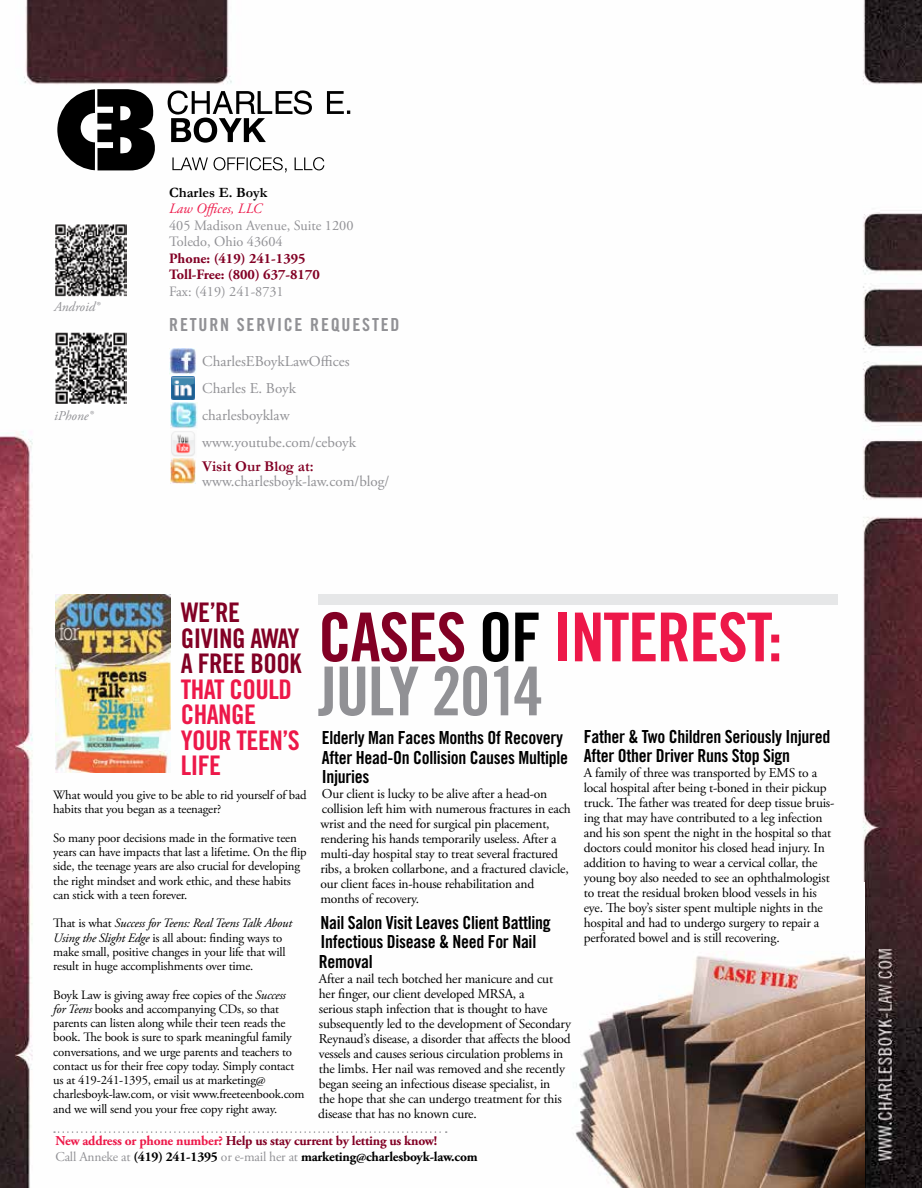
<style>
.page{position:relative;width:922px;height:1188px;background:#fff}
.page>*{position:absolute;margin:0;border:0;box-sizing:border-box;transform-origin:0 0}
.t1{font:67.5px/54px "Trade Gothic Bold Cond Twenty";letter-spacing:-.02em;color:#ed1849}
.t2{font:27px/25.5px "Trade Gothic Bold Cond Twenty";letter-spacing:-.02em;color:#ed1849}
.t3{font:27px/25.5px "Trade Gothic Bold Cond Twenty";letter-spacing:-.02em;color:#820024}
.t4{font:18px/19.5px "Trade Gothic Bold Cond Twenty";letter-spacing:-.015em;color:#000}
.t5{font:18px "Trade Gothic Bold Cond Twenty";letter-spacing:.1em;color:#919195}
.t6{font:15px/27px "Adobe Garamond Pro";color:#919195}
.t7{font:700 15px "Garamond";color:#820024}
.t8{font:14.25px/16.5px "Adobe Garamond Pro";color:#919195}
.t9{font:700 14.25px/16.5px "Adobe Garamond Pro";color:#820024}
.t10{font:italic 14.25px "Adobe Garamond Pro";color:#ed1849}
.t11{font:700 14.25px "Garamond";color:#000}
.t12{font:13.5px/15px "Adobe Garamond Pro";letter-spacing:-.015em;color:#000}
.t13{font:700 13.5px/16.5px "Adobe Garamond Pro";letter-spacing:-.015em;color:#000}
.t14{font:italic 13.5px "Adobe Garamond Pro";color:#919195}
.t15{font:12.75px/14.2px "Adobe Garamond Pro";letter-spacing:-.015em;color:#000}
.s1{font-style:italic}
.s2{color:#820024}
.s3{color:#000}
.s4{color:#919195}
.s5{color:#ed1849}
.s6{font-weight:400;color:#919195}
</style>
<div class="page">
<img style="left:0;top:0;width:922px;height:1188px">
<div style="left:318px;top:594px;width:519px;height:10px;background:#e6e7e8"></div>
<img style="left:54px;top:223px;width:73px;height:73px">
<img style="left:54px;top:332px;width:73px;height:73px">
<svg style="left:327px;top:91px;width:23px;height:23px"></svg>
<svg style="left:168px;top:90px;width:144px;height:53px"></svg>
<svg style="left:172px;top:157px;width:114px;height:16px"></svg>
<svg style="left:294px;top:157px;width:30px;height:13px"></svg>
<svg style="left:57px;top:89px;width:98px;height:81px"></svg>
<img style="left:170px;top:431px;width:27px;height:52px">
<img style="left:169px;top:349px;width:27px;height:26px">
<img style="left:172px;top:377px;width:22px;height:22px">
<img style="left:170px;top:403px;width:27px;height:26px">
<img style="left:537px;top:882px;width:327px;height:306px">
<svg style="left:54px;top:1131px;width:393px;height:2px"></svg>
<img style="left:55px;top:594px;width:116px;height:178px">
<p class="t14" style="left:54px;top:299px;width:47px">Android®</p>
<p class="t14" style="left:54px;top:407px;width:40px">iPhone®</p>
<p class="t11" style="left:169px;top:184px;width:100px">Charles E. Boyk</p>
<p class="t10" style="left:169px;top:200px;width:94px">Law Offices, LLC</p>
<p class="t8" style="left:169px;top:217px;width:186px">405 Madison Avenue, Suite 1200<br>Toledo, Ohio 43604</p>
<p class="t9" style="left:169px;top:250px;width:152px">Phone: (419) 241-1395<br>Toll-Free: (800) 637-8170</p>
<p class="t8" style="left:169px;top:283px;width:116px">Fax: (419) 241-8731</p>
<h3 class="t5" style="left:169px;top:313px;width:232px">RETURN SERVICE REQUESTED</h3>
<p class="t6" style="left:202px;top:349px;width:155px">CharlesEBoykLawOffices<br>Charles E. Boyk charlesboyklaw www.youtube.com/ceboyk</p>
<p class="t7" style="left:202px;top:458px;width:113px">Visit Our Blog at:</p>
<p class="t6" style="left:202px;top:469px;width:189px">www.charlesboyk-law.com/blog/</p>
<h2 class="t3" style="left:181px;top:600px;width:122px">WE’RE<br>GIVING AWAY<br>A FREE BOOK</h2>
<h2 class="t2" style="left:181px;top:676px;width:121px">THAT COULD<br>CHANGE<br>YOUR TEEN’S<br>LIFE</h2>
<p class="t15" style="left:53px;top:788px;width:255px">What would you give to be able to rid yourself of bad habits that you began as a teenager?</p>
<p class="t15" style="left:53px;top:831px;width:255px">So many poor decisions made in the formative teen years can have impacts that last a lifetime. On the flip side, the teenage years are also crucial for developing the right mindset and work ethic, and these habits can stick with a teen forever.</p>
<p class="t15" style="left:53px;top:917px;width:240px">That is what <span class="s1">Success for Teens: Real Teens Talk About Using the Slight Edge</span> is all about: finding ways to make small, positive changes in your life that will result in huge accomplishments over time.</p>
<p class="t15" style="left:53px;top:988px;width:253px">Boyk Law is giving away free copies of the <span class="s1">Success<br>for Teens</span> books and accompanying CDs, so that parents can listen along while their teen reads the book. The book is sure to spark meaningful family conversations, and we urge parents and teachers to contact us for their free copy today. Simply contact us at 419-241-1395, email us at marketing@ charlesboyk-law.com, or visit www.freeteenbook.com and we will send you your free copy right away.</p>
<h1 class="t1" style="left:318px;top:610px;width:466px"><span class="s2">CASES</span> <span class="s3">OF</span> INTEREST:<br><span class="s4">JULY 2014</span></h1>
<h3 class="t4" style="left:322px;top:728px;width:248px">Elderly Man Faces Months Of Recovery<br>After Head-On Collision Causes Multiple<br>Injuries</h3>
<p class="t12" style="left:320px;top:787px;width:252px">Our client is lucky to be alive after a head-on collision left him with numerous fractures in each wrist and the need for surgical pin placement, rendering his hands temporarily useless. After a multi-day hospital stay to treat several fractured ribs, a broken collarbone, and a fractured clavicle, our client faces in-house rehabilitation and months of recovery.</p>
<h3 class="t4" style="left:319px;top:912px;width:233px">Nail Salon Visit Leaves Client Battling<br>Infectious Disease &amp; Need For Nail<br>Removal</h3>
<p class="t12" style="left:318px;top:971px;width:254px">After a nail tech botched her manicure and cut her finger, our client developed MRSA, a<br>serious staph infection that is thought to have subsequently led to the development of Secondary Reynaud’s disease, a disorder that affects the blood vessels and causes serious circulation problems in the limbs. Her nail was removed and she recently began seeing an infectious disease specialist, in<br>the hope that she can undergo treatment for this disease that has no known cure.</p>
<h3 class="t4" style="left:584px;top:727px;width:248px">Father &amp; Two Children Seriously Injured<br>After Other Driver Runs Stop Sign</h3>
<p class="t12" style="left:584px;top:766px;width:252px">A family of three was transported by EMS to a local hospital after being t-boned in their pickup truck. The father was treated for deep tissue bruis&shy;ing that may have contributed to a leg infection and his son spent the night in the hospital so that doctors could monitor his closed head injury. In addition to having to wear a cervical collar, the young boy also needed to see an ophthalmologist to treat the residual broken blood vessels in his eye. The boy’s sister spent multiple nights in the hospital and had to undergo surgery to repair a perforated bowel and is still recovering.</p>
<p class="t13" style="left:56px;top:1133px;width:423px"><span class="s5">New address or phone number?</span> <span class="s2">Help us stay current by letting us know!<br></span><span class="s6">Call Anneke at</span> (419) 241-1395 <span class="s6">or e-mail her at</span> marketing@charlesboyk-law.com</p>
</div>
